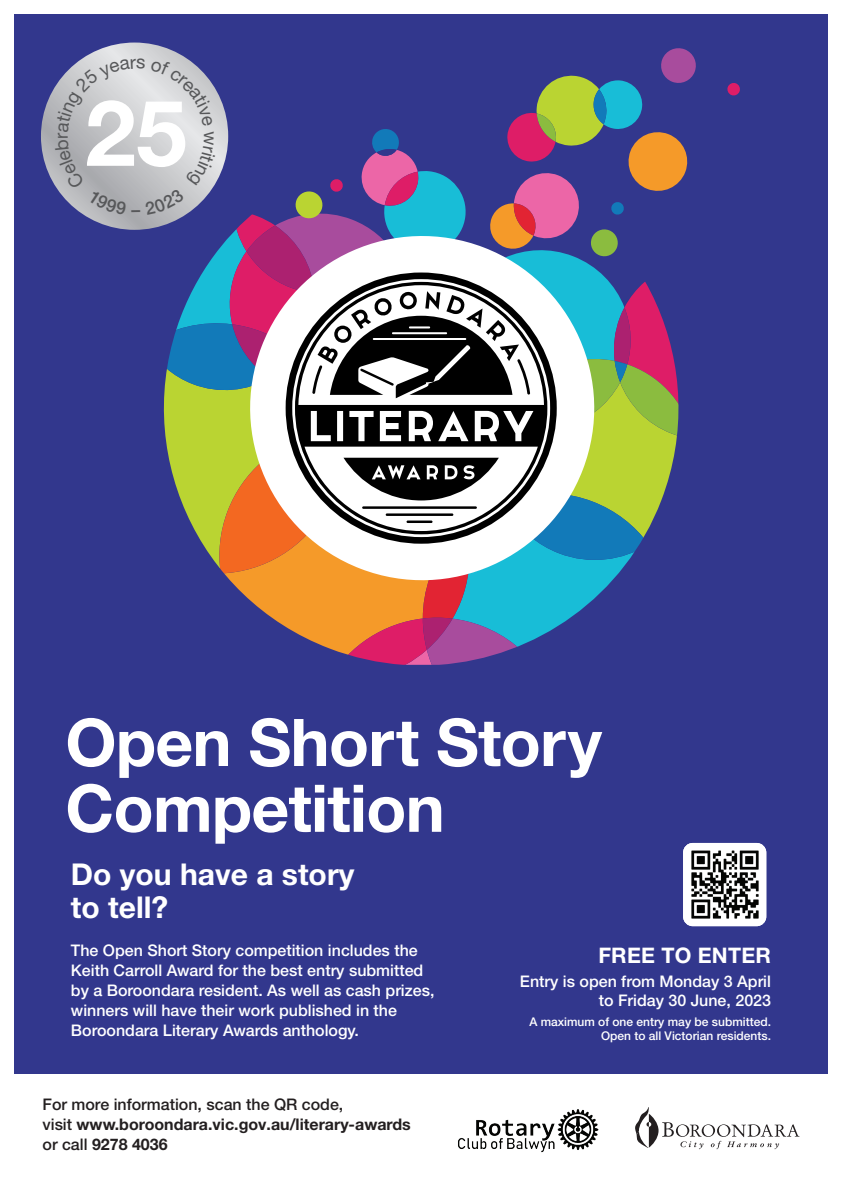
<style>
.page{position:relative;width:842px;height:1191px;background:#fff}
.page>*{position:absolute;margin:0;border:0;box-sizing:border-box;transform-origin:0 0}
.t1{font:700 91.7px "Helvetica Neue LT Pro";color:#fff}
.t2{font:700 65.8px/65.8px "Helvetica Neue";letter-spacing:-.01em;color:#fff}
.t3{font:700 30px/33.6px "Helvetica Neue LT Pro";color:#fff}
.t4{font:700 21.5px "Helvetica Neue LT Pro";letter-spacing:.01em;color:#fff}
.t5{font:18.7px "Helvetica Neue LT Pro";color:#57585a}
.t6{font:500 16px/20px "Helvetica Neue LT Pro";color:#fff}
.t7{font:700 16px/20px "Helvetica Neue LT Pro";color:#231f20}
.t8{font:500 12px/14px "Helvetica Neue LT Pro";color:#fff;text-align:right}
.s1{font-weight:500}
</style>
<div class="page">
<div style="left:14px;top:14px;width:814px;height:1059px;background:#32378d"></div>
<svg style="left:727px;top:83px;width:13px;height:13px"></svg>
<svg style="left:635px;top:1107px;width:164px;height:42px"></svg>
<img style="left:458px;top:1109px;width:140px;height:44px">
<svg style="left:41px;top:43px;width:187px;height:187px"></svg>
<img style="left:683px;top:843px;width:83px;height:83px">
<svg style="left:55px;top:46px;width:641px;height:619px"></svg>
<p class="t5" style="left:50px;top:139px;width:8px;rotate:-90deg">r</p>
<h1 class="t1" style="left:85px;top:77px;width:103px">25</h1>
<h2 class="t2" style="left:65px;top:711px;width:538px">Open Short Story<br>Competition</h2>
<h3 class="t3" style="left:71px;top:856px;width:285px">Do you have a story to tell?</h3>
<p class="t6" style="left:71px;top:940px;width:365px">The Open Short Story competition includes the Keith Carroll Award for the best entry submitted by a Boroondara resident. As well as cash prizes, winners will have their work published in the Boroondara Literary Awards anthology.</p>
<h3 class="t4" style="left:598px;top:941px;width:174px">FREE TO ENTER</h3>
<p class="t6" style="left:520px;top:971px;width:253px;line-height:19px;text-align:right">Entry is open from Monday 3 April to Friday 30 June, 2023</p>
<p class="t8" style="left:529px;top:1014px;width:243px">A maximum of one entry may be submitted.<br>Open to all Victorian residents.</p>
<p class="t7" style="left:43px;top:1093px;width:370px"><span class="s1">For more information, scan the QR code,<br>visit</span> www.boroondara.vic.gov.au/literary-awards <span class="s1">or call</span> 9278 4036</p>
</div>
